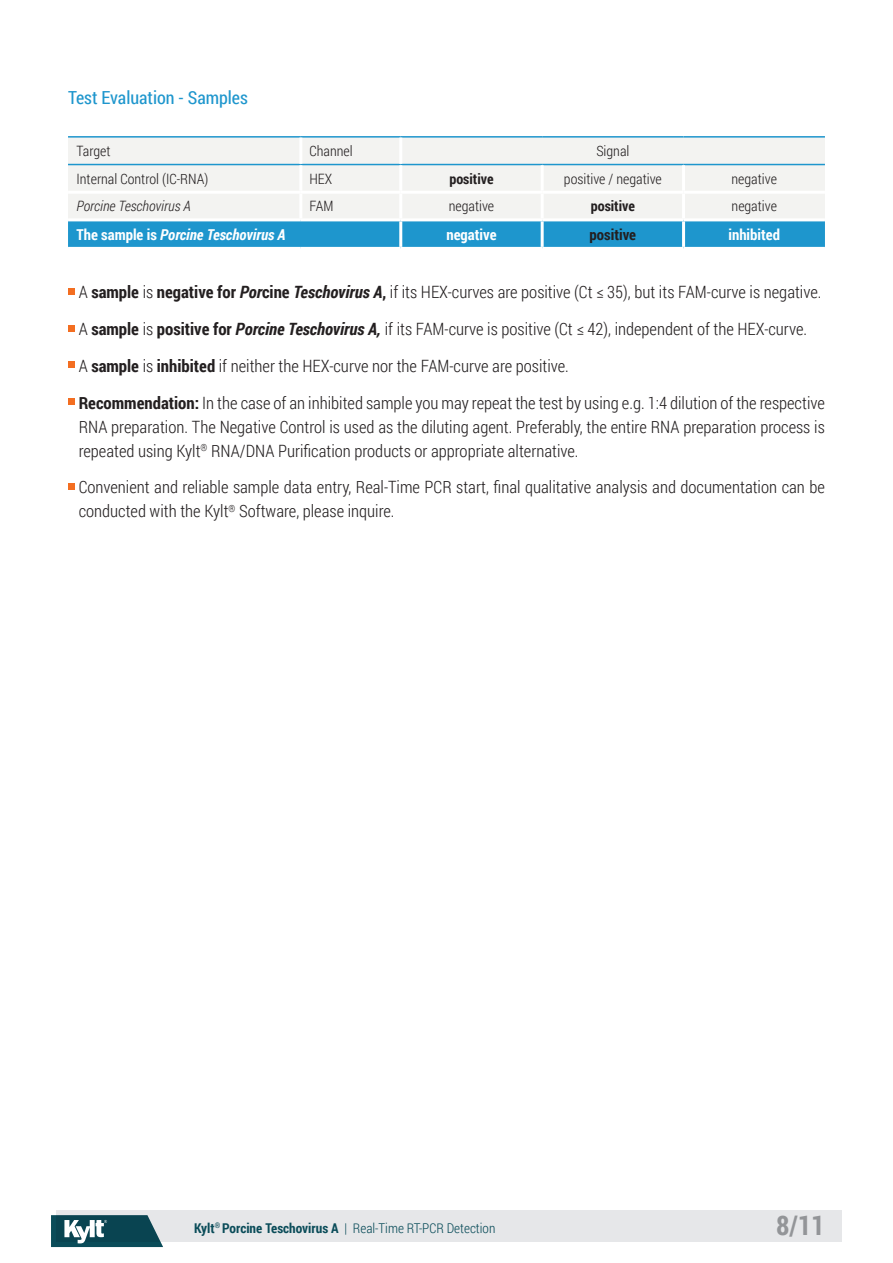
<style>
.page{position:relative;width:893px;height:1263px;background:#fff}
.page>*{position:absolute;margin:0;border:0;box-sizing:border-box;transform-origin:0 0}
.t1{font:700 27px "Roboto Condensed";color:#939598}
.t2{font:18px "Roboto Condensed";color:#1e96cd}
.t3{font:300 16.95px/36.8px "Roboto Condensed";color:#231f20}
.t4{font:italic 700 15px "Roboto Condensed";color:#fff}
.t5{font:700 15px "Roboto Condensed";color:#fff}
.t6{font:700 15px "Roboto Condensed";color:#231f20}
.t7{font:300 14.25px "Roboto Condensed";color:#231f20}
.t8{font:italic 300 14.25px "Roboto Condensed";color:#231f20}
.t9{font:700 14.25px "Roboto Condensed";color:#231f20}
.t10{font:300 13.5px "Roboto Condensed";color:#0a4c59}
.s1{font-style:normal}
.s2{font-weight:700}
.s3{font-weight:700;font-style:italic}
</style>
<div class="page">
<div style="left:56px;top:1210px;width:786px;height:32px;background:#e6e7e9"></div>
<svg style="left:51px;top:1215px;width:112px;height:32px;background:#3b6b75"></svg>
<div style="left:68px;top:288px;width:6px;height:7px;background:#f36e21"></div>
<svg style="left:68px;top:325px;width:6px;height:6px"></svg>
<svg style="left:68px;top:362px;width:6px;height:6px"></svg>
<svg style="left:68px;top:399px;width:6px;height:6px"></svg>
<div style="left:68px;top:483px;width:6px;height:7px;background:#f36e21"></div>
<div style="left:68px;top:138px;width:757px;height:80px;background:#f3f3f1"></div>
<svg style="left:68px;top:221px;width:757px;height:26px;background:#2298cd"></svg>
<hr style="left:68px;top:136px;width:233px;height:2px;background:#1e96cd">
<hr style="left:301px;top:136px;width:100px;height:2px;background:#1e96cd">
<hr style="left:401px;top:136px;width:141px;height:2px;background:#1e96cd">
<hr style="left:542px;top:136px;width:142px;height:2px;background:#1e96cd">
<hr style="left:684px;top:136px;width:141px;height:2px;background:#1e96cd">
<hr style="left:68px;top:164px;width:233px;height:1px;background:#1e96cd">
<hr style="left:301px;top:164px;width:100px;height:1px;background:#1e96cd">
<hr style="left:401px;top:164px;width:141px;height:1px;background:#1e96cd">
<hr style="left:542px;top:164px;width:142px;height:1px;background:#1e96cd">
<hr style="left:684px;top:164px;width:141px;height:1px;background:#1e96cd">
<hr style="left:299px;top:138px;width:3px;height:26px;background:#fff">
<hr style="left:399px;top:138px;width:3px;height:26px;background:#fff">
<hr style="left:299px;top:165px;width:3px;height:26px;background:#fff">
<hr style="left:399px;top:165px;width:3px;height:26px;background:#fff">
<hr style="left:541px;top:165px;width:3px;height:26px;background:#fff">
<hr style="left:682px;top:165px;width:3px;height:26px;background:#fff">
<hr style="left:299px;top:194px;width:3px;height:24px;background:#fff">
<hr style="left:399px;top:194px;width:3px;height:24px;background:#fff">
<hr style="left:541px;top:194px;width:3px;height:24px;background:#fff">
<hr style="left:682px;top:194px;width:3px;height:24px;background:#fff">
<hr style="left:399px;top:221px;width:3px;height:26px;background:#fff">
<hr style="left:541px;top:221px;width:3px;height:26px;background:#fff">
<hr style="left:682px;top:221px;width:3px;height:26px;background:#fff">
<hr style="left:68px;top:191px;width:233px;height:3px;background:#fff">
<hr style="left:301px;top:191px;width:100px;height:3px;background:#fff">
<hr style="left:401px;top:191px;width:141px;height:3px;background:#fff">
<hr style="left:542px;top:191px;width:142px;height:3px;background:#fff">
<hr style="left:684px;top:191px;width:141px;height:3px;background:#fff">
<p class="t2" style="left:68px;top:85px;width:181px">Test Evaluation - Samples</p>
<p class="t7" style="left:77px;top:141px;width:36px">Target</p>
<p class="t7" style="left:309px;top:141px;width:45px">Channel</p>
<p class="t7" style="left:596px;top:141px;width:35px">Signal</p>
<p class="t7" style="left:77px;top:169px;width:133px">Internal Control (IC-RNA)</p>
<p class="t7" style="left:309px;top:169px;width:24px">HEX</p>
<p class="t9" style="left:449px;top:169px;width:46px">positive</p>
<p class="t7" style="left:564px;top:169px;width:99px">positive / negative</p>
<p class="t7" style="left:732px;top:169px;width:47px">negative</p>
<p class="t8" style="left:77px;top:196px;width:116px">Porcine Teschovirus A</p>
<p class="t7" style="left:309px;top:196px;width:26px">FAM</p>
<p class="t7" style="left:449px;top:196px;width:47px">negative</p>
<p class="t9" style="left:591px;top:196px;width:46px">positive</p>
<p class="t7" style="left:732px;top:196px;width:47px">negative</p>
<p class="t4" style="left:77px;top:224px;width:211px"><span class="s1">The sample is</span> Porcine Teschovirus A</p>
<p class="t5" style="left:446px;top:224px;width:52px">negative</p>
<p class="t6" style="left:590px;top:224px;width:48px">positive</p>
<p class="t5" style="left:728px;top:224px;width:53px">inhibited</p>
<p class="t3" style="left:79px;top:273px;width:748px">A <span class="s2">sample</span> is <span class="s2">negative for</span> <span class="s3">Por</span><span class="s2">cine</span> <span class="s3">Teschovirus A</span><span class="s2">,</span> if its HEX-curves are positive (Ct ≤ 35), but its FAM-curve is negative.<br>A <span class="s2">sample</span> is <span class="s2">positive for</span> <span class="s3">Porcine Teschovirus A,</span> if its FAM-curve is positive (Ct ≤ 42), independent of the HEX-curve.<br>A <span class="s2">sample</span> is <span class="s2">inhibited</span> if neither the HEX-curve nor the FAM-curve are positive.<br><span class="s2">Recommendation:</span> In the case of an inhibited sample you may repeat the test by using e.g. 1:4 dilution of the respective</p>
<p class="t3" style="left:79px;top:414px;width:748px;line-height:24px">RNA preparation. The Negative Control is used as the diluting agent. Preferably, the entire RNA preparation process is repeated using Kylt<sup>®</sup> RNA/DNA Purification products or appropriate alternative.</p>
<p class="t3" style="left:79px;top:475px;width:748px;line-height:24px">Convenient and reliable sample data entry, Real-Time PCR start, final qualitative analysis and documentation can be conducted with the Kylt<sup>®</sup> Software, please inquire.</p>
<p class="t10" style="left:194px;top:1218px;width:303px"><span class="s2">Kylt</span><sup>®</sup> <span class="s2">Porcine Teschovirus A</span> | Real-Time RT-PCR Detection</p>
<h1 class="t1" style="left:776px;top:1206px;width:50px">8/11</h1>
</div>
